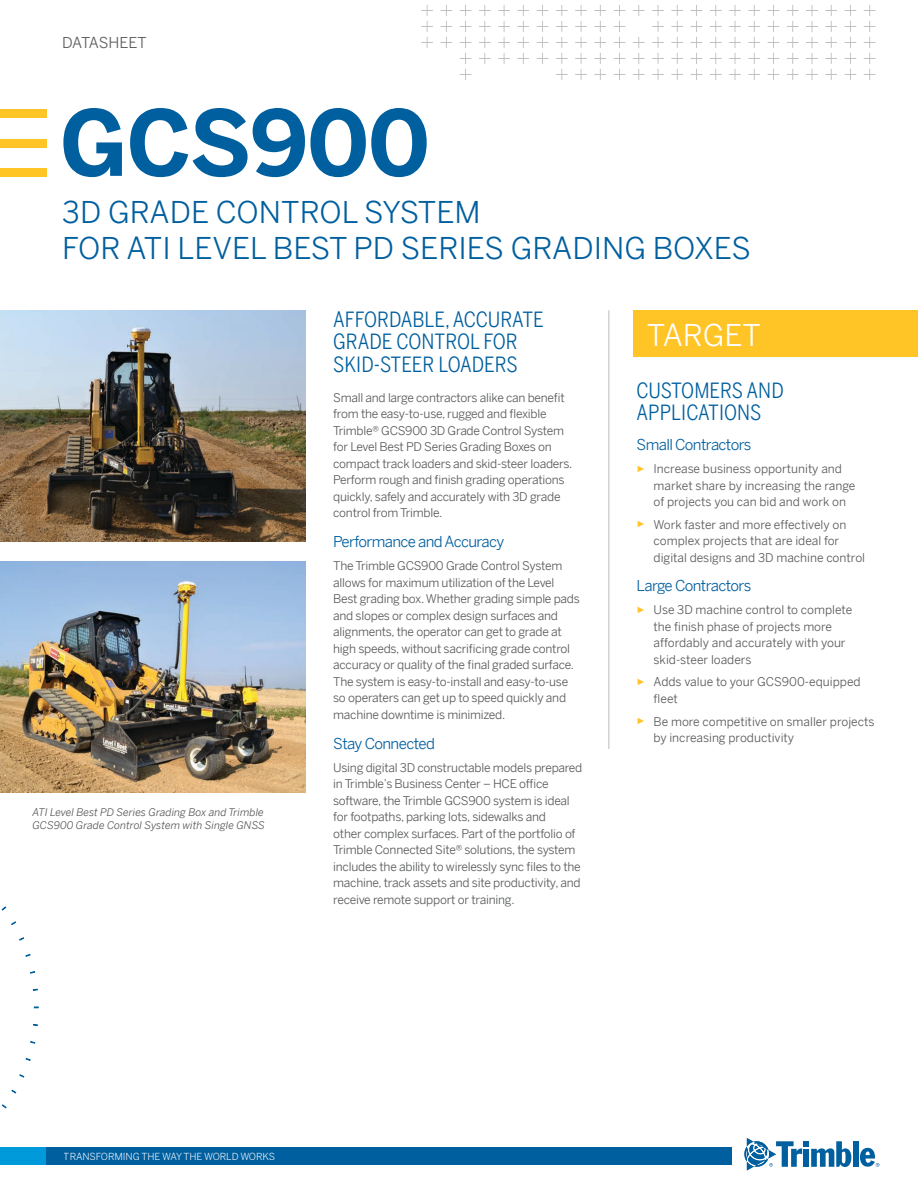
<style>
.page{position:relative;width:918px;height:1188px;background:#fff}
.page>*{position:absolute;margin:0;border:0;box-sizing:border-box;transform-origin:0 0}
.t1{font:700 90px "Benton Sans";letter-spacing:-.02em;color:#005f9f}
.t2{font:30px/36px "Benton Sans";color:#005f9f}
.t3{font:30px "Benton Sans";color:#fff}
.t4{font:21px/22.5px "Benton Sans Cond";color:#005f9f}
.t5{font:15px "Benton Sans";letter-spacing:-.04em;color:#005f9f}
.t6{font:15px "Benton Sans";letter-spacing:-.01em;color:#58595b}
.t7{font:12px/16.5px "Benton Sans";letter-spacing:-.02em;color:#58595b}
.t8{font:12px/16.5px "Benton Sans";color:#58595b}
.t9{font:italic 10.5px/12.6px "Benton Sans";color:#58595b}
.t10{font:9.75px "Benton Sans";letter-spacing:-.01em;color:#fff}
.s1{font-family:"Arial";font-size:9px;color:#ffc426}
</style>
<div class="page">
<svg style="left:421px;top:5px;width:455px;height:75px"></svg>
<div style="left:0;top:110px;width:47px;height:8px;background:#ffc426"></div>
<div style="left:0;top:139px;width:47px;height:8px;background:#ffc426"></div>
<div style="left:0;top:168px;width:47px;height:8px;background:#ffc426"></div>
<div style="left:853px;top:1141px;width:5px;height:26px;background:#005f9f"></div>
<svg style="left:744px;top:1138px;width:107px;height:32px"></svg>
<svg style="left:860px;top:1148px;width:19px;height:19px"></svg>
<div style="left:0;top:1147px;width:730px;height:18px;background:#009ada"></div>
<div style="left:47px;top:1147px;width:685px;height:18px;background:#005f9f"></div>
<div style="left:633px;top:310px;width:285px;height:47px;background:#ffc426"></div>
<hr style="left:608px;top:310px;width:2px;height:439px;background:#d3d1d2">
<img style="left:0;top:310px;width:306px;height:232px">
<img style="left:0;top:561px;width:306px;height:231px">
<svg style="left:30px;top:1041px;width:5px;height:3px"></svg>
<svg style="left:25px;top:1058px;width:6px;height:3px"></svg>
<svg style="left:19px;top:1074px;width:6px;height:4px"></svg>
<svg style="left:11px;top:1089px;width:6px;height:5px"></svg>
<svg style="left:2px;top:1104px;width:5px;height:5px"></svg>
<svg style="left:1px;top:906px;width:6px;height:5px"></svg>
<svg style="left:11px;top:921px;width:5px;height:4px"></svg>
<svg style="left:19px;top:937px;width:5px;height:4px"></svg>
<svg style="left:25px;top:954px;width:6px;height:3px"></svg>
<svg style="left:30px;top:971px;width:5px;height:3px"></svg>
<svg style="left:33px;top:988px;width:5px;height:3px"></svg>
<p class="t6" style="left:62px;top:34px;width:86px">DATASHEET</p>
<h1 class="t1" style="left:60px;top:89px;width:372px">GCS900</h1>
<h2 class="t2" style="left:62px;top:194px;width:690px">3D GRADE CONTROL SYSTEM<br>FOR ATI LEVEL BEST PD SERIES GRADING BOXES</h2>
<p class="t9" style="left:32px;top:806px;width:234px">ATI Level Best PD Series Grading Box and Trimble<br>GCS900 Grade Control System with Single GNSS</p>
<h3 class="t4" style="left:333px;top:308px;width:212px">AFFORDABLE, ACCURATE<br>GRADE CONTROL FOR<br>SKID-STEER LOADERS</h3>
<p class="t7" style="left:333px;top:389px;width:241px">Small and large contractors alike can benefit from the easy-to-use, rugged and flexible Trimble® GCS900 3D Grade Control System for Level Best PD Series Grading Boxes on compact track loaders and skid-steer loaders.<br>Perform rough and finish grading operations quickly, safely and accurately with 3D grade control from Trimble.</p>
<p class="t5" style="left:333px;top:533px;width:173px">Performance and Accuracy</p>
<p class="t7" style="left:333px;top:558px;width:248px">The Trimble GCS900 Grade Control System allows for maximum utilization of the Level Best grading box. Whether grading simple pads and slopes or complex design surfaces and alignments, the operator can get to grade at high speeds, without sacrificing grade control accuracy or quality of the final graded surface.<br>The system is easy-to-install and easy-to-use so operaters can get up to speed quickly and machine downtime is minimized.</p>
<p class="t5" style="left:333px;top:734px;width:103px">Stay Connected</p>
<p class="t7" style="left:333px;top:759px;width:251px">Using digital 3D constructable models prepared in Trimble’s Business Center – HCE office software, the Trimble GCS900 system is ideal for footpaths, parking lots, sidewalks and<br>other complex surfaces. Part of the portfolio of Trimble Connected Site® solutions, the system includes the ability to wirelessly sync files to the machine, track assets and site productivity, and receive remote support or training.</p>
<h2 class="t3" style="left:647px;top:317px;width:116px">TARGET</h2>
<h3 class="t4" style="left:637px;top:379px;width:149px">CUSTOMERS AND<br>APPLICATIONS</h3>
<p class="t5" style="left:637px;top:436px;width:116px">Small Contractors</p>
<p class="t8" style="left:654px;top:460px;width:203px;text-indent:-17px"><span class="s1">►</span> Increase business opportunity and market share by increasing the range of projects you can bid and work on</p>
<p class="t8" style="left:654px;top:516px;width:213px;text-indent:-17px"><span class="s1">►</span> Work faster and more effectively on complex projects that are ideal for digital designs and 3D machine control</p>
<p class="t5" style="left:637px;top:577px;width:116px">Large Contractors</p>
<p class="t8" style="left:654px;top:601px;width:200px;text-indent:-17px"><span class="s1">►</span> Use 3D machine control to complete the finish phase of projects more affordably and accurately with your skid-steer loaders</p>
<p class="t8" style="left:654px;top:674px;width:209px;text-indent:-17px"><span class="s1">►</span> Adds value to your GCS900-equipped fleet</p>
<p class="t8" style="left:654px;top:713px;width:222px;text-indent:-17px"><span class="s1">►</span> Be more competitive on smaller projects by increasing productivity</p>
<p class="t10" style="left:64px;top:1150px;width:213px">TRANSFORMING THE WAY THE WORLD WORKS</p>
</div>
